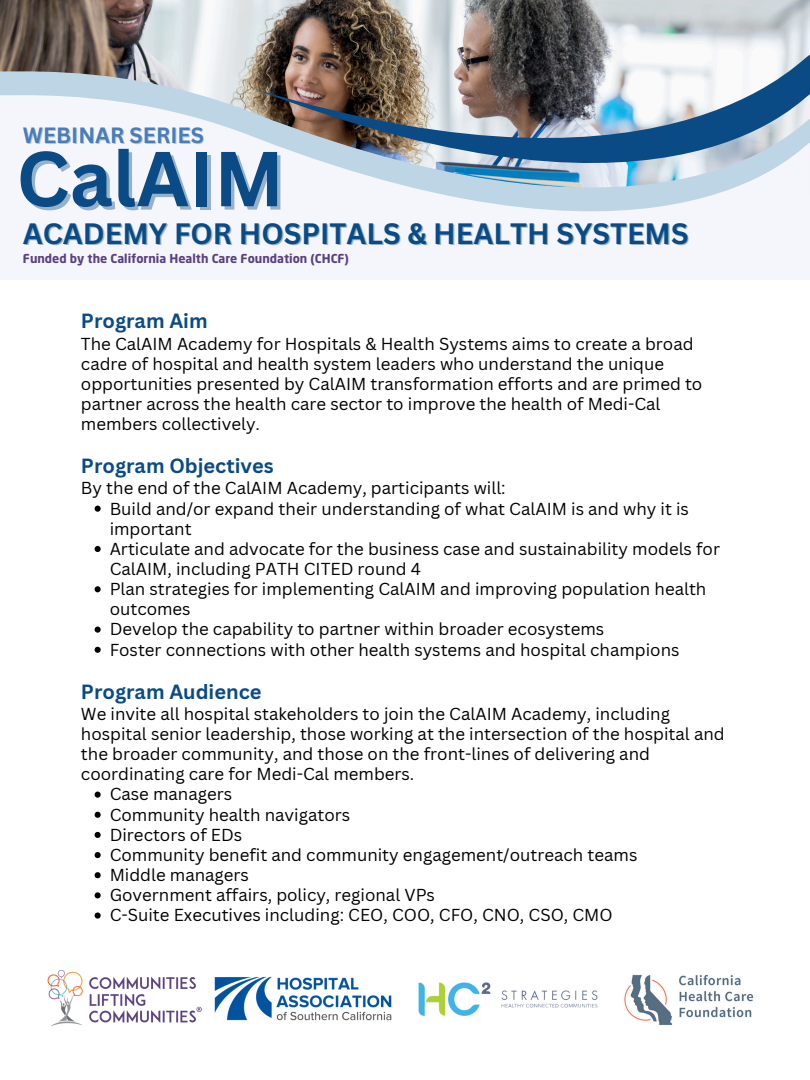
<style>
.page{position:relative;width:810px;height:1080px;background:#fff}
.page>*{position:absolute;margin:0;border:0;box-sizing:border-box;transform-origin:0 0}
.t1{font:700 76.06px "Canva Sans";color:#0a4b85}
.t2{font:700 28.69px "Canva Sans";color:#0a4b85}
.t3{font:700 21.56px "Canva Sans";color:#4a7db7}
.t4{font:700 20px "Canva Sans";color:#0a4b85}
.t5{font:16.88px/20.1px "Canva Sans";color:#000}
.t6{font:700 12.19px "Neo Sans Pro";color:#5b4180}
</style>
<div class="page">
<img style="left:0;top:0;width:810px;height:67px">
<div style="left:0;top:198px;width:810px;height:81px;background:#f4f6fc"></div>
<svg style="left:0;top:67px;width:254px;height:131px;fill:#f4f6fc"></svg>
<img style="left:254px;top:46px;width:556px;height:166px">
<svg style="left:95px;top:506px;width:6px;height:6px"></svg>
<svg style="left:95px;top:546px;width:6px;height:6px"></svg>
<svg style="left:95px;top:586px;width:6px;height:6px"></svg>
<svg style="left:95px;top:627px;width:6px;height:6px"></svg>
<svg style="left:95px;top:647px;width:6px;height:6px"></svg>
<svg style="left:95px;top:792px;width:6px;height:6px"></svg>
<svg style="left:95px;top:812px;width:6px;height:6px"></svg>
<svg style="left:95px;top:832px;width:6px;height:6px"></svg>
<svg style="left:95px;top:852px;width:6px;height:6px"></svg>
<svg style="left:95px;top:872px;width:6px;height:6px"></svg>
<svg style="left:95px;top:892px;width:6px;height:6px"></svg>
<svg style="left:95px;top:913px;width:6px;height:6px"></svg>
<img style="left:47px;top:970px;width:155px;height:56px">
<img style="left:215px;top:976px;width:177px;height:45px">
<img style="left:418px;top:982px;width:180px;height:34px">
<img style="left:624px;top:974px;width:130px;height:51px">
<p class="t3" style="left:23px;top:120px;width:182px">WEBINAR SERIES</p>
<p class="t1" style="left:16px;top:125px;width:269px">CalAIM</p>
<p class="t2" style="left:23px;top:213px;width:667px">ACADEMY FOR HOSPITALS &amp; HEALTH SYSTEMS</p>
<p class="t6" style="left:23px;top:253px;width:328px">Funded by the California Health Care Foundation (CHCF)</p>
<p class="t4" style="left:81px;top:307px;width:128px">Program Aim</p>
<p class="t5" style="left:81px;top:333px;width:623px">The CalAIM Academy for Hospitals &amp; Health Systems aims to create a broad cadre of hospital and health system leaders who understand the unique opportunities presented by CalAIM transformation efforts and are primed to partner across the health care sector to improve the health of Medi-Cal members collectively.</p>
<p class="t4" style="left:81px;top:452px;width:194px">Program Objectives</p>
<p class="t5" style="left:81px;top:478px;width:426px">By the end of the CalAIM Academy, participants will:</p>
<h3 class="t5" style="left:110px;top:498px;width:581px">Build and/or expand their understanding of what CalAIM is and why it is important</h3>
<h1 class="t5" style="left:110px;top:538px;width:612px">Articulate and advocate for the business case and sustainability models for<br>CalAIM, including PATH CITED round 4</h1>
<p class="t5" style="left:110px;top:579px;width:598px">Plan strategies for implementing CalAIM and improving population health outcomes</p>
<h2 class="t5" style="left:110px;top:619px;width:496px">Develop the capability to partner within broader ecosystems</h2>
<p class="t5" style="left:110px;top:639px;width:571px">Foster connections with other health systems and hospital champions</p>
<h4 class="t4" style="left:81px;top:677px;width:182px">Program Audience</h4>
<h4 class="t5" style="left:81px;top:703px;width:645px">We invite all hospital stakeholders to join the CalAIM Academy, including hospital senior leadership, those working at the intersection of the hospital and the broader community, and those on the front-lines of delivering and coordinating care for Medi-Cal members.</h4>
<h4 class="t5" style="left:110px;top:784px;width:124px">Case managers</h4>
<p class="t5" style="left:110px;top:804px;width:242px">Community health navigators</p>
<p class="t5" style="left:110px;top:824px;width:134px">Directors of EDs</p>
<p class="t5" style="left:110px;top:844px;width:529px">Community benefit and community engagement/outreach teams</p>
<p class="t5" style="left:110px;top:864px;width:141px">Middle managers</p>
<p class="t5" style="left:110px;top:885px;width:327px">Government affairs, policy, regional VPs</p>
<h4 class="t5" style="left:110px;top:905px;width:505px">C-Suite Executives including: CEO, COO, CFO, CNO, CSO, CMO</h4>
</div>
